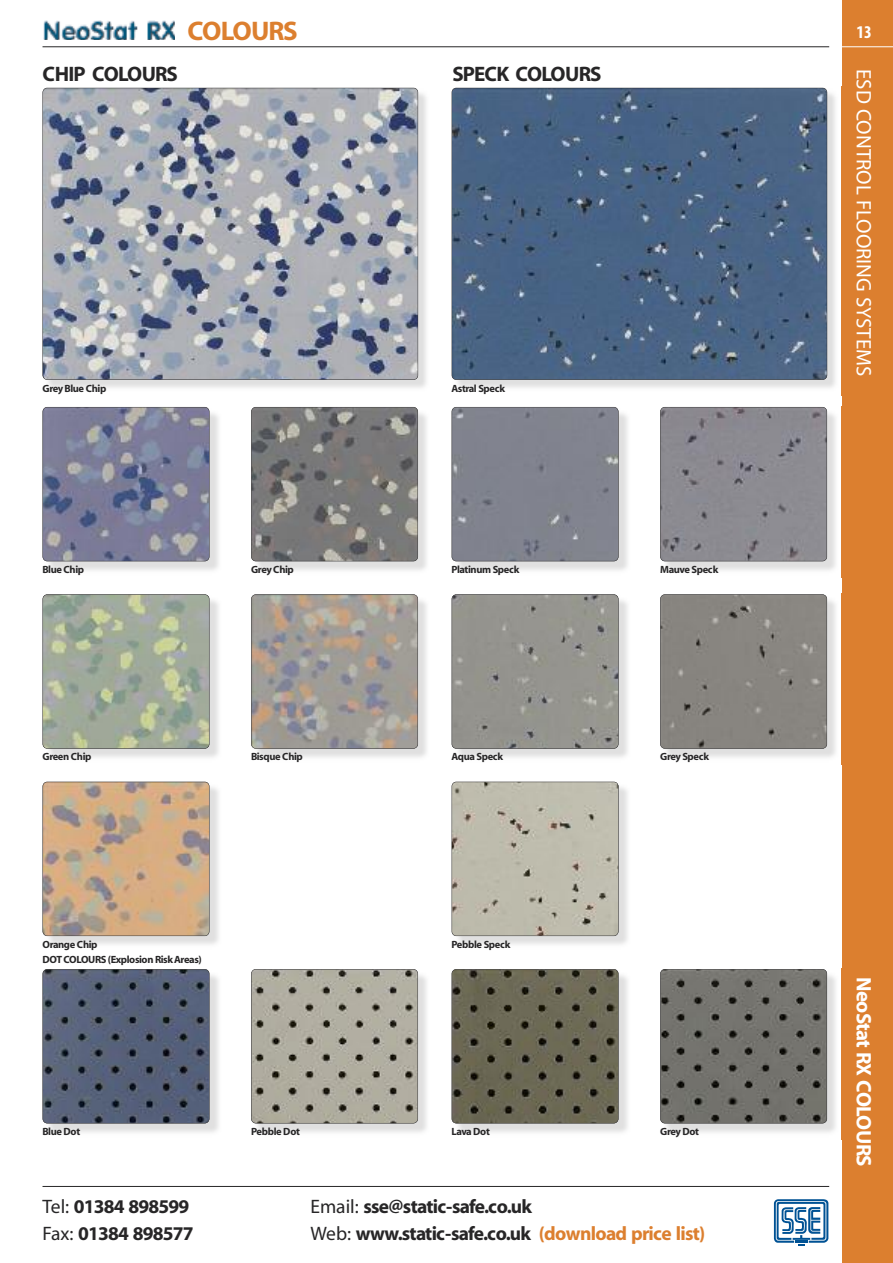
<style>
.page{position:relative;width:893px;height:1263px;background:#fff}
.page>*{position:absolute;margin:0;border:0;box-sizing:border-box;transform-origin:0 0}
.t1{font:700 27px "Myriad";letter-spacing:-.04em;color:#dc7f2f}
.t2{font:21px "Myriad";color:#fff}
.t3{font:700 21px "Myriad";letter-spacing:-.04em;color:#272627}
.t4{font:700 21px "Myriad";letter-spacing:-.035em;color:#fff}
.t5{font:700 19.5px/27px "Myriad";letter-spacing:-.04em;color:#272627}
.t6{font:700 condensed 18px "Myriad";color:#fff}
.t7{font:700 10.5px "Myriad";letter-spacing:-.035em;color:#272627}
.s1{font-weight:400}
.s2{color:#dc7f2f}
</style>
<div class="page">
<div style="left:842px;top:0;width:51px;height:1263px;background:#dc7f2f"></div>
<svg style="left:774px;top:1199px;width:54px;height:47px"></svg>
<hr style="left:43px;top:1186px;width:786px;height:1px;background:#272627">
<hr style="left:43px;top:46px;width:786px;height:1px;background:#272627">
<hr style="left:842px;top:46px;width:51px;height:1px;background:#fff">
<img style="left:44px;top:20px;width:131px;height:20px">
<img style="left:42px;top:87px;width:384px;height:301px">
<img style="left:43px;top:88px;width:375px;height:292px;border-radius:4px">
<div style="left:43px;top:88px;width:375px;height:292px;border:1px solid #272627;border-radius:5px"></div>
<img style="left:42px;top:407px;width:177px;height:164px">
<img style="left:43px;top:407px;width:166px;height:154px;border-radius:4px">
<div style="left:43px;top:407px;width:166px;height:154px;border:1px solid #272627;border-radius:5px"></div>
<img style="left:251px;top:407px;width:167px;height:154px;border-radius:4px">
<div style="left:251px;top:407px;width:167px;height:154px;border:1px solid #272627;border-radius:5px"></div>
<img style="left:42px;top:597px;width:177px;height:161px">
<img style="left:43px;top:594px;width:166px;height:154px;border-radius:4px">
<div style="left:43px;top:594px;width:166px;height:155px;border:1px solid #272627;border-radius:5px"></div>
<img style="left:251px;top:594px;width:167px;height:154px;border-radius:4px">
<div style="left:251px;top:594px;width:167px;height:155px;border:1px solid #272627;border-radius:5px"></div>
<img style="left:42px;top:781px;width:177px;height:164px">
<img style="left:43px;top:782px;width:166px;height:154px;border-radius:4px">
<div style="left:43px;top:782px;width:166px;height:154px;border:1px solid #272627;border-radius:5px"></div>
<img style="left:42px;top:969px;width:177px;height:164px">
<img style="left:43px;top:969px;width:166px;height:154px;border-radius:4px">
<div style="left:43px;top:969px;width:166px;height:154px;border:1px solid #272627;border-radius:5px"></div>
<img style="left:251px;top:969px;width:167px;height:154px;border-radius:4px">
<div style="left:251px;top:969px;width:167px;height:154px;border:1px solid #272627;border-radius:5px"></div>
<img style="left:451px;top:87px;width:391px;height:309px">
<img style="left:452px;top:88px;width:375px;height:292px;border-radius:4px">
<div style="left:452px;top:88px;width:375px;height:292px;border:1px solid #272627;border-radius:5px"></div>
<img style="left:451px;top:407px;width:177px;height:164px">
<div style="left:452px;top:407px;width:166px;height:154px;background:#81838e;border-radius:4px"></div>
<div style="left:452px;top:407px;width:166px;height:154px;border:1px solid #272627;border-radius:5px"></div>
<img style="left:663px;top:406px;width:179px;height:171px">
<div style="left:660px;top:407px;width:167px;height:154px;background:#8c8b91;border-radius:4px"></div>
<div style="left:660px;top:407px;width:167px;height:154px;border:1px solid #272627;border-radius:5px"></div>
<img style="left:451px;top:595px;width:177px;height:163px">
<div style="left:452px;top:594px;width:166px;height:154px;background:#95948f;border-radius:4px"></div>
<div style="left:452px;top:594px;width:166px;height:155px;border:1px solid #272627;border-radius:5px"></div>
<img style="left:660px;top:593px;width:182px;height:171px">
<div style="left:660px;top:594px;width:167px;height:154px;background:#888580;border-radius:4px"></div>
<div style="left:660px;top:594px;width:167px;height:155px;border:1px solid #272627;border-radius:5px"></div>
<img style="left:451px;top:781px;width:177px;height:164px">
<img style="left:452px;top:782px;width:166px;height:154px;border-radius:4px">
<div style="left:452px;top:782px;width:166px;height:154px;border:1px solid #272627;border-radius:5px"></div>
<img style="left:451px;top:969px;width:177px;height:164px">
<img style="left:452px;top:969px;width:166px;height:154px;border-radius:4px">
<div style="left:452px;top:969px;width:166px;height:154px;border:1px solid #272627;border-radius:5px"></div>
<img style="left:661px;top:968px;width:181px;height:171px">
<img style="left:660px;top:969px;width:167px;height:154px;border-radius:4px">
<div style="left:660px;top:969px;width:167px;height:154px;border:1px solid #272627;border-radius:5px"></div>
<h1 class="t1" style="left:187px;top:21px;width:112px">COLOURS</h1>
<h2 class="t3" style="left:43px;top:66px;width:137px">CHIP COLOURS</h2>
<h2 class="t3" style="left:453px;top:66px;width:150px">SPECK COLOURS</h2>
<p class="t7" style="left:43px;top:384px;width:65px">Grey Blue Chip</p>
<p class="t7" style="left:452px;top:384px;width:55px">Astral Speck</p>
<p class="t7" style="left:43px;top:565px;width:43px">Blue Chip</p>
<p class="t7" style="left:251px;top:565px;width:44px">Grey Chip</p>
<p class="t7" style="left:452px;top:565px;width:70px">Platinum Speck</p>
<p class="t7" style="left:660px;top:565px;width:60px">Mauve Speck</p>
<p class="t7" style="left:43px;top:753px;width:51px">Green Chip</p>
<p class="t7" style="left:251px;top:753px;width:53px">Bisque Chip</p>
<p class="t7" style="left:452px;top:753px;width:53px">Aqua Speck</p>
<p class="t7" style="left:660px;top:753px;width:50px">Grey Speck</p>
<p class="t7" style="left:43px;top:940px;width:57px">Orange Chip</p>
<p class="t7" style="left:452px;top:940px;width:60px">Pebble Speck</p>
<p class="t7" style="left:43px;top:955px;width:161px">DOT COLOURS (Explosion RiskAreas)</p>
<p class="t7" style="left:43px;top:1127px;width:39px">Blue Dot</p>
<p class="t7" style="left:251px;top:1127px;width:50px">Pebble Dot</p>
<p class="t7" style="left:452px;top:1127px;width:40px">Lava Dot</p>
<p class="t7" style="left:660px;top:1127px;width:40px">Grey Dot</p>
<h3 class="t5" style="left:43px;top:1195px;width:152px"><span class="s1">Tel:</span> 01384 898599<br><span class="s1">Fax:</span> 01384 898577</h3>
<h3 class="t5" style="left:310px;top:1195px;width:396px"><span class="s1">Email:</span> sse@static-safe.co.uk<br><span class="s1">Web:</span> www.static-safe.co.uk <span class="s2">(download price list)</span></h3>
<h3 class="t6" style="left:856px;top:26px;width:17px">13</h3>
<h2 class="t2" style="left:872px;top:69px;width:309px;rotate:90deg">ESD CONTROL FLOORING SYSTEMS</h2>
<h2 class="t4" style="left:872px;top:977px;width:190px;rotate:90deg">NeoStat RX COLOURS</h2>
</div>
